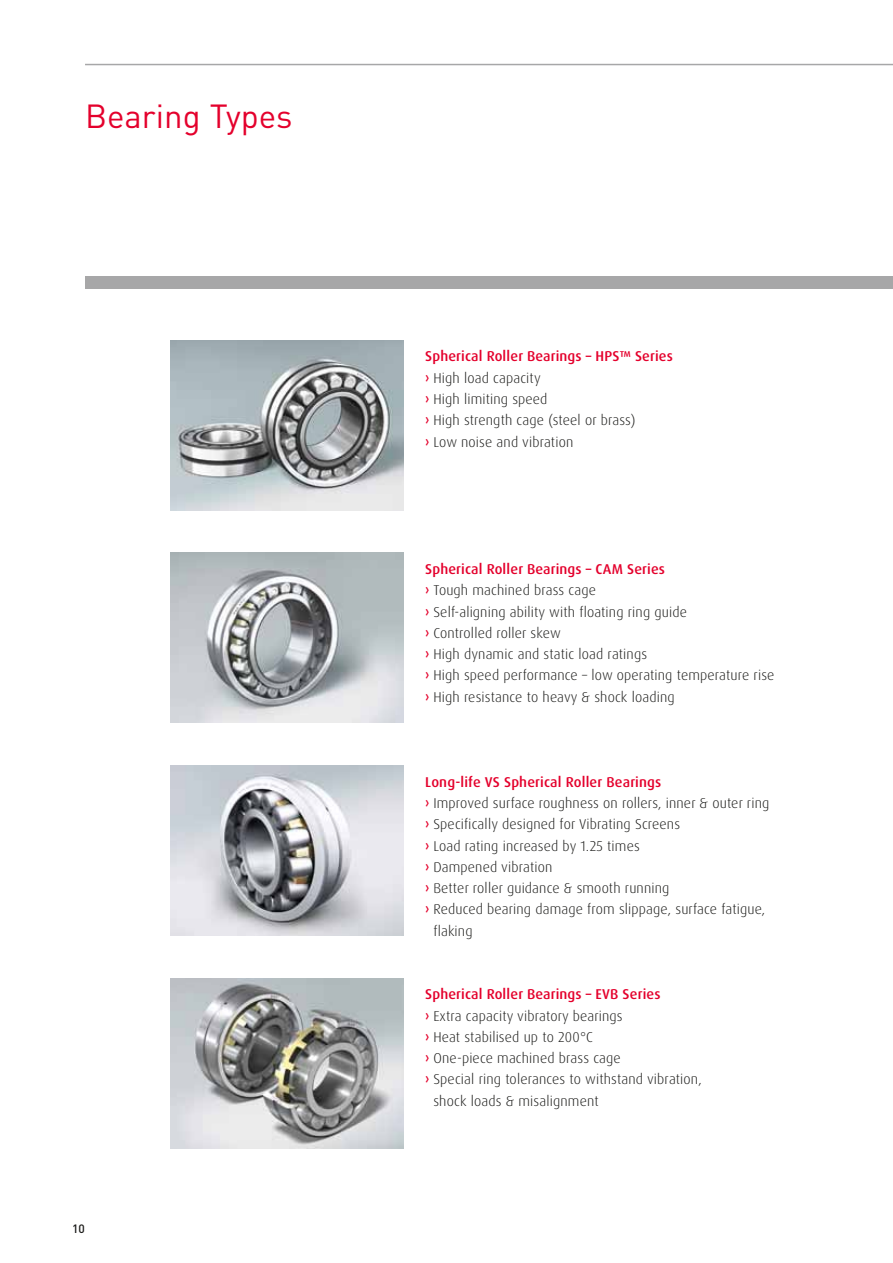
<style>
.page{position:relative;width:893px;height:1263px;background:#fff}
.page>*{position:absolute;margin:0;border:0;box-sizing:border-box;transform-origin:0 0}
.t1{font:33px "DIN Pro";color:#e4002c}
.t2{font:300 14.25px/21.3px "Dax Pro";letter-spacing:.01em;color:#1a1a18}
.t3{font:500 14.25px "Dax Pro";letter-spacing:.01em;color:#e4002c}
.t4{font:500 12px "DIN Pro";color:#1a1a18}
.s1{font-weight:500;color:#e4002c}
</style>
<div class="page">
<div style="left:85px;top:276px;width:808px;height:13px;background:#a7a7a8"></div>
<hr style="left:85px;top:64px;width:808px;height:1px;background:#a7a7a8">
<img style="left:170px;top:765px;width:234px;height:170px">
<img style="left:170px;top:553px;width:234px;height:170px">
<img style="left:170px;top:340px;width:234px;height:170px">
<img style="left:170px;top:978px;width:234px;height:170px">
<h1 class="t1" style="left:85px;top:93px;width:209px">Bearing Types</h1>
<p class="t4" style="left:72px;top:1221px;width:14px">10</p>
<p class="t2" style="left:425px;top:346px;width:249px"><span class="s1">Spherical Roller Bearings – HPS™ Series ›</span> High load capacity<br><span class="s1">›</span> High limiting speed<br><span class="s1">›</span> High strength cage (steel or brass)<br><span class="s1">›</span> Low noise and vibration</p>
<p class="t2" style="left:425px;top:558px;width:351px"><span class="s1">Spherical Roller Bearings – CAM Series<br>›</span> Tough machined brass cage<br><span class="s1">›</span> Self-aligning ability with floating ring guide<br><span class="s1">›</span> Controlled roller skew<br><span class="s1">›</span> High dynamic and static load ratings<br><span class="s1">›</span> High speed performance – low operating temperature rise <span class="s1">›</span> High resistance to heavy &amp; shock loading</p>
<p class="t3" style="left:425px;top:772px;width:238px">Long-life VS Spherical Roller Bearings</p>
<p class="t2" style="left:425px;top:792px;width:346px"><span class="s1">›</span> Improved surface roughness on rollers, inner &amp; outer ring</p>
<p class="t2" style="left:425px;top:814px;width:256px"><span class="s1">›</span> Specifically designed for Vibrating Screens</p>
<p class="t2" style="left:425px;top:835px;width:216px"><span class="s1">›</span> Load rating increased by 1.25 times</p>
<p class="t2" style="left:425px;top:856px;width:129px"><span class="s1">›</span> Dampened vibration</p>
<p class="t2" style="left:425px;top:877px;width:246px"><span class="s1">›</span> Better roller guidance &amp; smooth running</p>
<p class="t2" style="left:425px;top:899px;width:342px"><span class="s1">›</span> Reduced bearing damage from slippage, surface fatigue,</p>
<p class="t2" style="left:433px;top:920px;width:41px">flaking</p>
<p class="t3" style="left:425px;top:985px;width:237px">Spherical Roller Bearings – EVB Series</p>
<p class="t2" style="left:425px;top:1005px;width:199px"><span class="s1">›</span> Extra capacity vibratory bearings</p>
<p class="t2" style="left:425px;top:1026px;width:169px"><span class="s1">›</span> Heat stabilised up to 200°C</p>
<p class="t2" style="left:425px;top:1047px;width:197px"><span class="s1">›</span> One-piece machined brass cage</p>
<p class="t2" style="left:425px;top:1069px;width:278px"><span class="s1">›</span> Special ring tolerances to withstand vibration,</p>
<p class="t2" style="left:433px;top:1090px;width:167px">shock loads &amp; misalignment</p>
</div>
